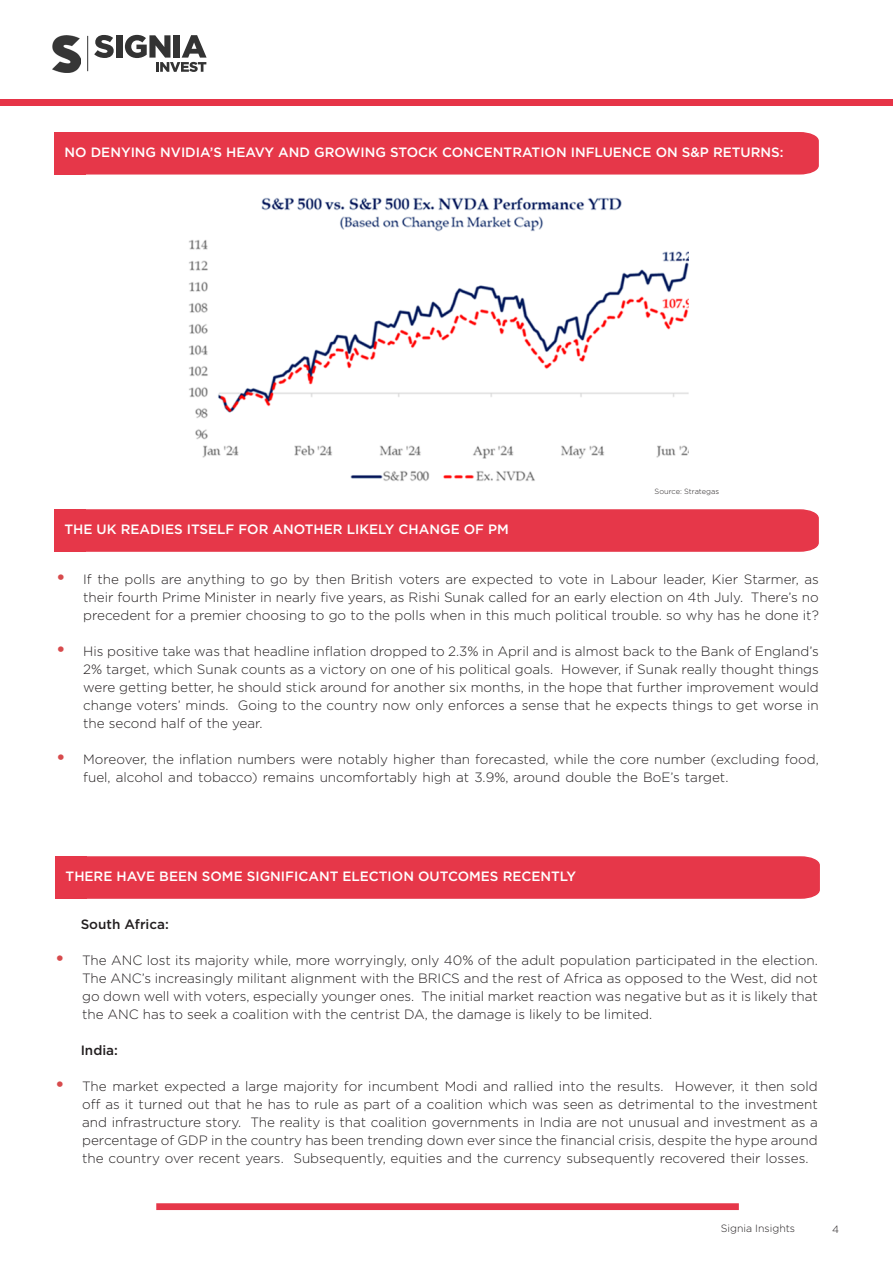
<style>
.page{position:relative;width:893px;height:1263px;background:#fff}
.page>*{position:absolute;margin:0;border:0;box-sizing:border-box;transform-origin:0 0}
.t1{font:300 13.5px/18px "Gotham";color:#231f20;text-align:justify}
.t2{font:500 13.5px "Gotham";color:#fff}
.Paragraph_Style_1{font:500 13.5px "Gotham";color:#231f20}
.t3{font:300 10.5px "Gotham";color:#231f20}
.Paragraph_Style_1-2{font:300 7.5px "Gotham";color:#231f20}
.s1{font-weight:500;font-size:19.5px;color:#d74a4c}
</style>
<div class="page">
<svg style="left:94px;top:35px;width:20px;height:23px"></svg>
<div style="left:116px;top:35px;width:6px;height:23px;background:#333"></div>
<svg style="left:125px;top:35px;width:82px;height:37px"></svg>
<hr style="left:87px;top:36px;width:1px;height:35px;background:#333">
<img style="left:52px;top:35px;width:28px;height:37px">
<div style="left:0;top:99px;width:893px;height:6px;background:#e63447"></div>
<div style="left:156px;top:1203px;width:583px;height:7px;background:#e63749;border:2px solid #e63749"></div>
<div style="left:86px;top:132px;width:733px;height:43px;background:#e63749"></div>
<div style="left:54px;top:132px;width:32px;height:43px;background:#e63749"></div>
<img style="left:189px;top:197px;width:499px;height:284px">
<div style="left:86px;top:509px;width:733px;height:43px;background:#e63749"></div>
<div style="left:54px;top:509px;width:32px;height:43px;background:#e63749"></div>
<div style="left:87px;top:856px;width:733px;height:43px;background:#e63749"></div>
<div style="left:55px;top:856px;width:32px;height:43px;background:#e63749"></div>
<p class="t2" style="left:65px;top:143px;width:720px">NO DENYING NVIDIA’S HEAVY AND GROWING STOCK CONCENTRATION INFLUENCE ON S&amp;P RETURNS:</p>
<p class="t2" style="left:65px;top:520px;width:446px">THE UK READIES ITSELF FOR ANOTHER LIKELY CHANGE OF PM</p>
<p class="Paragraph_Style_1-2" style="left:654px;top:486px;width:66px">Source: Strategas</p>
<p class="t1" style="left:83px;top:570px;width:737px;text-indent:-27px"><span class="s1">•</span> If the polls are anything to go by then British voters are expected to vote in Labour leader, Kier Starmer, as their fourth Prime Minister in nearly five years, as Rishi Sunak called for an early election on 4th July. There’s no precedent for a premier choosing to go to the polls when in this much political trouble. so why has he done it?</p>
<p class="t1" style="left:83px;top:642px;width:737px;text-indent:-27px"><span class="s1">•</span> His positive take was that headline inflation dropped to 2.3% in April and is almost back to the Bank of England’s 2% target, which Sunak counts as a victory on one of his political goals. However, if Sunak really thought things were getting better, he should stick around for another six months, in the hope that further improvement would change voters’ minds. Going to the country now only enforces a sense that he expects things to get worse in the second half of the year.</p>
<p class="t1" style="left:83px;top:750px;width:737px;text-indent:-27px"><span class="s1">•</span> Moreover, the inflation numbers were notably higher than forecasted, while the core number (excluding food, fuel, alcohol and tobacco) remains uncomfortably high at 3.9%, around double the BoE’s target.</p>
<p class="t2" style="left:66px;top:867px;width:512px">THERE HAVE BEEN SOME SIGNIFICANT ELECTION OUTCOMES RECENTLY</p>
<p class="Paragraph_Style_1" style="left:81px;top:916px;width:90px">South Africa:</p>
<p class="t1" style="left:82px;top:951px;width:737px;text-indent:-27px"><span class="s1">•</span> The ANC lost its majority while, more worryingly, only 40% of the adult population participated in the election.<br>The ANC’s increasingly militant alignment with the BRICS and the rest of Africa as opposed to the West, did not go down well with voters, especially younger ones. The initial market reaction was negative but as it is likely that the ANC has to seek a coalition with the centrist DA, the damage is likely to be limited.</p>
<p class="Paragraph_Style_1" style="left:81px;top:1042px;width:39px">India:</p>
<p class="t1" style="left:82px;top:1077px;width:737px;text-indent:-27px"><span class="s1">•</span> The market expected a large majority for incumbent Modi and rallied into the results. However, it then sold off as it turned out that he has to rule as part of a coalition which was seen as detrimental to the investment and infrastructure story. The reality is that coalition governments in India are not unusual and investment as a percentage of GDP in the country has been trending down ever since the financial crisis, despite the hype around the country over recent years. Subsequently, equities and the currency subsequently recovered their losses.</p>
<p class="t3" style="left:721px;top:1222px;width:76px">Signia Insights</p>
<p class="t3" style="left:832px;top:1222px;width:8px">4</p>
</div>
